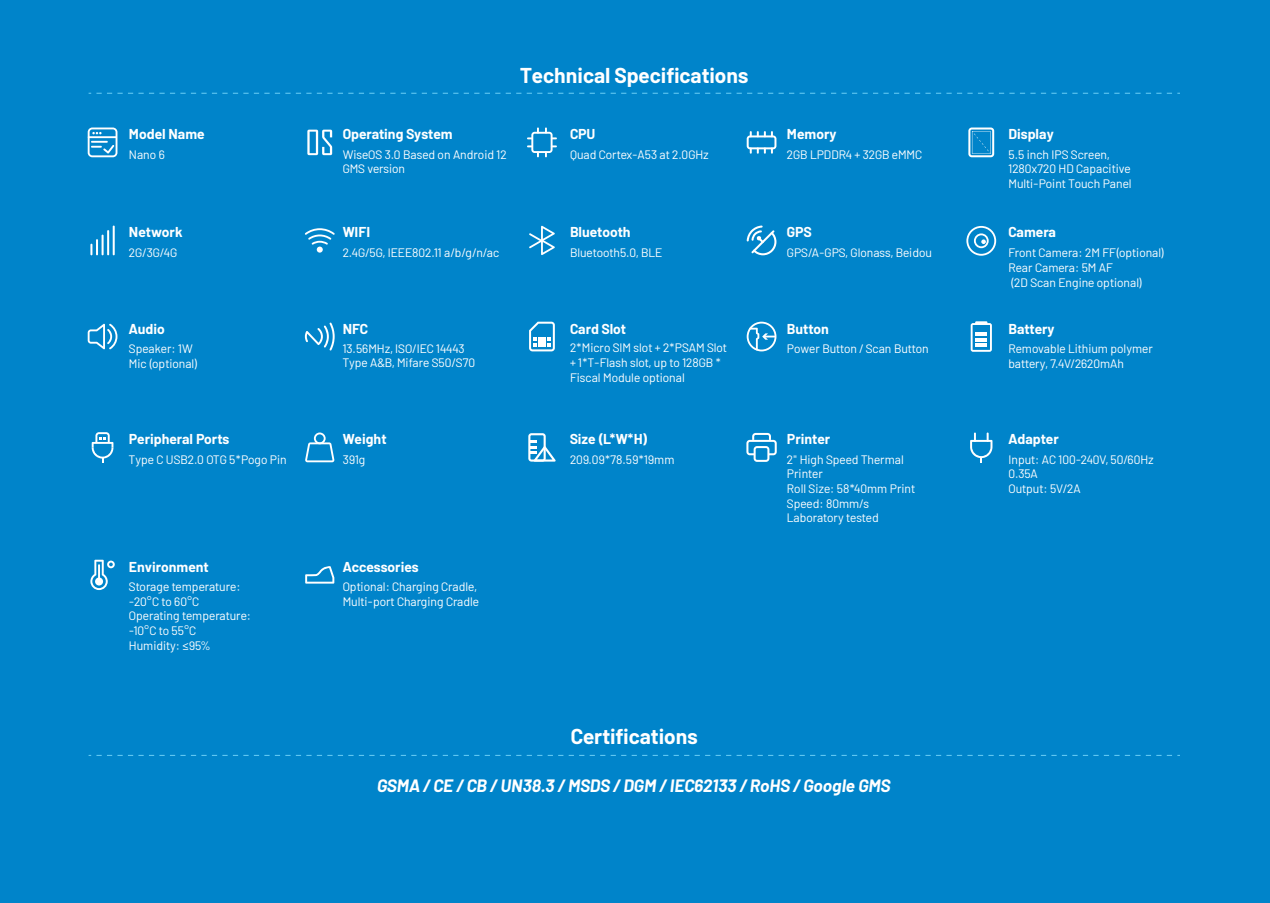
<style>
.page{position:relative;width:1270px;height:903px;background:#0084ca}
.page>*{position:absolute;margin:0;border:0;box-sizing:border-box;transform-origin:0 0}
.t1{font:700 21px "Barlow";color:#fff}
.t2{font:italic 700 17.5px "Barlow";color:#fff}
.t3{font:700 14px "Barlow";color:#fff}
.t4{font:12.25px/14.7px "Barlow";color:#fff}
</style>
<div class="page">
<svg style="left:89px;top:755px;width:1091px;height:1px"></svg>
<svg style="left:305px;top:322px;width:30px;height:28px"></svg>
<svg style="left:305px;top:228px;width:30px;height:25px"></svg>
<svg style="left:90px;top:239px;width:8px;height:16px"></svg>
<hr style="left:102px;top:235px;width:2px;height:20px;background:#fff">
<hr style="left:107px;top:230px;width:2px;height:25px;background:#fff">
<hr style="left:113px;top:226px;width:2px;height:29px;background:#fff">
<svg style="left:747px;top:225px;width:29px;height:30px"></svg>
<svg style="left:529px;top:226px;width:26px;height:29px"></svg>
<svg style="left:968px;top:127px;width:26px;height:30px"></svg>
<svg style="left:966px;top:226px;width:30px;height:30px"></svg>
<svg style="left:88px;top:324px;width:29px;height:25px"></svg>
<svg style="left:529px;top:322px;width:26px;height:29px"></svg>
<svg style="left:971px;top:321px;width:21px;height:31px"></svg>
<svg style="left:746px;top:433px;width:31px;height:29px"></svg>
<svg style="left:747px;top:322px;width:29px;height:29px"></svg>
<svg style="left:90px;top:560px;width:25px;height:30px"></svg>
<svg style="left:89px;top:93px;width:1091px;height:1px"></svg>
<svg style="left:92px;top:432px;width:21px;height:31px"></svg>
<svg style="left:305px;top:432px;width:30px;height:30px"></svg>
<svg style="left:528px;top:433px;width:28px;height:29px"></svg>
<svg style="left:970px;top:432px;width:22px;height:30px"></svg>
<svg style="left:305px;top:566px;width:29px;height:18px"></svg>
<svg style="left:307px;top:130px;width:25px;height:25px"></svg>
<svg style="left:527px;top:127px;width:30px;height:30px"></svg>
<svg style="left:747px;top:131px;width:29px;height:23px"></svg>
<svg style="left:88px;top:127px;width:29px;height:30px"></svg>
<h1 class="t1" style="left:520px;top:59px;width:230px">Technical Specifications</h1>
<p class="t3" style="left:129px;top:124px;width:77px">Model Name</p>
<p class="t4" style="left:129px;top:146px;width:37px">Nano 6</p>
<p class="t3" style="left:343px;top:124px;width:111px">Operating System</p>
<p class="t4" style="left:343px;top:146px;width:165px">WiseOS 3.0 Based on Android 12<br>GMS version</p>
<p class="t3" style="left:570px;top:124px;width:27px">CPU</p>
<p class="t4" style="left:570px;top:146px;width:140px">Quad Cortex-A53 at 2.0GHz</p>
<p class="t3" style="left:787px;top:124px;width:51px">Memory</p>
<p class="t4" style="left:787px;top:146px;width:137px">2GB LPDDR4 + 32GB eMMC</p>
<p class="t3" style="left:1008px;top:124px;width:47px">Display</p>
<p class="t4" style="left:1008px;top:146px;width:125px">5.5 inch IPS Screen,<br>1280x720 HD Capacitive<br>Multi-Point Touch Panel</p>
<p class="t3" style="left:129px;top:222px;width:55px">Network</p>
<p class="t4" style="left:129px;top:244px;width:50px">2G/3G/4G</p>
<p class="t3" style="left:343px;top:222px;width:29px">WIFI</p>
<p class="t4" style="left:343px;top:244px;width:158px">2.4G/5G, IEEE802.11 a/b/g/n/ac</p>
<p class="t3" style="left:570px;top:222px;width:62px">Bluetooth</p>
<p class="t4" style="left:570px;top:244px;width:94px">Bluetooth5.0, BLE</p>
<p class="t3" style="left:787px;top:222px;width:26px">GPS</p>
<p class="t4" style="left:787px;top:244px;width:146px">GPS/A-GPS, Glonass, Beidou</p>
<p class="t3" style="left:1008px;top:222px;width:49px">Camera</p>
<p class="t4" style="left:1008px;top:244px;width:158px">Front Camera: 2M FF(optional)<br>Rear Camera: 5M AF<br>(2D Scan Engine optional)</p>
<p class="t3" style="left:129px;top:318px;width:37px">Audio</p>
<p class="t4" style="left:129px;top:340px;width:70px">Speaker: 1W<br>Mic (optional)</p>
<p class="t3" style="left:343px;top:318px;width:27px">NFC</p>
<p class="t4" style="left:343px;top:340px;width:134px">13.56MHz, ISO/IEC 14443<br>Type A&amp;B, Mifare S50/S70</p>
<p class="t3" style="left:570px;top:318px;width:58px">Card Slot</p>
<p class="t4" style="left:570px;top:340px;width:158px">2*Micro SIM slot + 2*PSAM Slot + 1*T-Flash slot, up to 128GB *<br>Fiscal Module optional</p>
<p class="t3" style="left:787px;top:318px;width:43px">Button</p>
<p class="t4" style="left:787px;top:340px;width:143px">Power Button / Scan Button</p>
<p class="t3" style="left:1008px;top:318px;width:48px">Battery</p>
<p class="t4" style="left:1008px;top:340px;width:146px">Removable Lithium polymer battery, 7.4V/2620mAh</p>
<p class="t3" style="left:129px;top:429px;width:102px">Peripheral Ports</p>
<p class="t4" style="left:129px;top:451px;width:159px">Type C USB2.0 OTG 5*Pogo Pin</p>
<p class="t3" style="left:343px;top:429px;width:45px">Weight</p>
<p class="t4" style="left:343px;top:451px;width:24px">391g</p>
<p class="t3" style="left:570px;top:429px;width:79px">Size (L*W*H)</p>
<p class="t4" style="left:570px;top:451px;width:106px">209.09*78.59*19mm</p>
<p class="t3" style="left:787px;top:429px;width:45px">Printer</p>
<p class="t4" style="left:787px;top:451px;width:130px">2" High Speed Thermal<br>Printer<br>Roll Size: 58*40mm Print<br>Speed: 80mm/s<br>Laboratory tested</p>
<p class="t3" style="left:1008px;top:429px;width:52px">Adapter</p>
<p class="t4" style="left:1008px;top:451px;width:147px">Input: AC 100-240V, 50/60Hz<br>0.35A<br>Output: 5V/2A</p>
<p class="t3" style="left:129px;top:556px;width:81px">Environment</p>
<p class="t4" style="left:129px;top:578px;width:124px">Storage temperature: -20°C to 60°C<br>Operating temperature: -10°C to 55°C<br>Humidity: ≤95%</p>
<p class="t3" style="left:343px;top:556px;width:78px">Accessories</p>
<p class="t4" style="left:343px;top:578px;width:138px">Optional: Charging Cradle,<br>Multi-port Charging Cradle</p>
<h1 class="t1" style="left:571px;top:721px;width:128px">Certifications</h1>
<h2 class="t2" style="left:377px;top:773px;width:515px">GSMA / CE / CB / UN38.3 / MSDS / DGM / IEC62133 / RoHS / Google GMS</h2>
</div>
